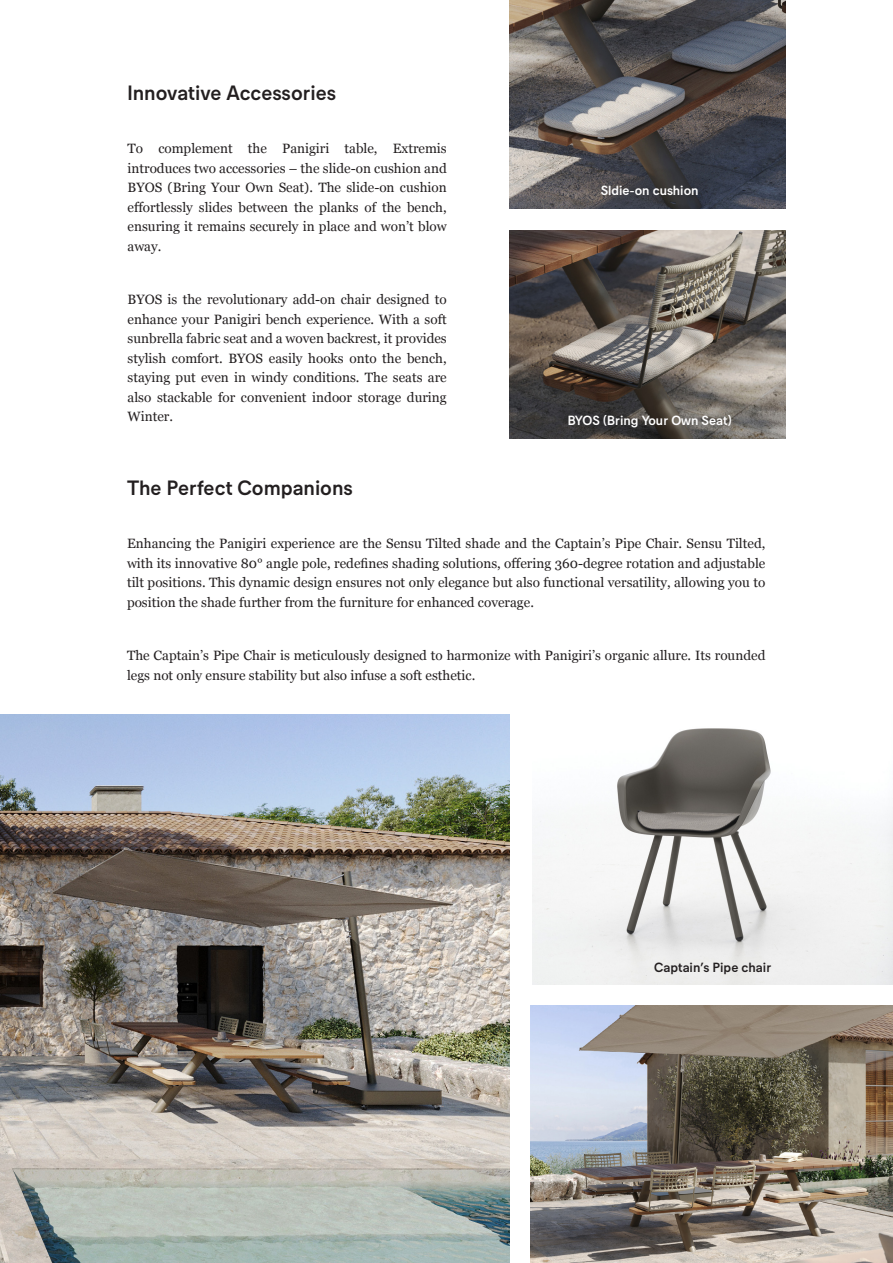
<style>
.page{position:relative;width:893px;height:1263px;background:#fff}
.page>*{position:absolute;margin:0;border:0;box-sizing:border-box;transform-origin:0 0}
.EX_-_Body_title{font:500 21px "Extremis Compakt";color:#231f20}
.EX_-_Body_title-2{font:13.5px/19.5px "Georgia";color:#231f20;text-align:justify}
.EX_-_Body_title-3{font:500 13.5px "Extremis Compakt";color:#fff}
.EX_-_Body_title-4{font:500 13.5px "Extremis Compakt";color:#231f20}
</style>
<div class="page">
<img style="left:509px;top:230px;width:277px;height:208px">
<img style="left:0;top:715px;width:509px;height:548px">
<img style="left:531px;top:1006px;width:362px;height:257px">
<img style="left:532px;top:728px;width:361px;height:256px">
<img style="left:509px;top:0;width:277px;height:208px">
<p class="EX_-_Body_title" style="left:128px;top:80px;width:210px">Innovative Accessories</p>
<p class="EX_-_Body_title-2" style="left:128px;top:138px;width:321px">To complement the Panigiri table, Extremis introduces two accessories – the slide-on cushion and BYOS (Bring Your Own Seat). The slide-on cushion effortlessly slides between the planks of the bench, ensuring it remains securely in place and won’t blow away.</p>
<p class="EX_-_Body_title-2" style="left:128px;top:289px;width:321px">BYOS is the revolutionary add-on chair designed to enhance your Panigiri bench experience. With a soft sunbrella fabric seat and a woven backrest, it provides stylish comfort. BYOS easily hooks onto the bench, staying put even in windy conditions. The seats are also stackable for convenient indoor storage during Winter.</p>
<p class="EX_-_Body_title-3" style="left:601px;top:182px;width:99px">Sldie-on cushion</p>
<p class="EX_-_Body_title-3" style="left:568px;top:412px;width:165px">BYOS (Bring Your Own Seat)</p>
<p class="EX_-_Body_title" style="left:127px;top:475px;width:227px">The Perfect Companions</p>
<p class="EX_-_Body_title-2" style="left:127px;top:533px;width:640px">Enhancing the Panigiri experience are the Sensu Tilted shade and the Captain’s Pipe Chair. Sensu Tilted, with its innovative 80° angle pole, redefines shading solutions, offering 360-degree rotation and adjustable tilt positions. This dynamic design ensures not only elegance but also functional versatility, allowing you to position the shade further from the furniture for enhanced coverage.</p>
<p class="EX_-_Body_title-2" style="left:127px;top:645px;width:640px">The Captain’s Pipe Chair is meticulously designed to harmonize with Panigiri’s organic allure. Its rounded legs not only ensure stability but also infuse a soft esthetic.</p>
<p class="EX_-_Body_title-4" style="left:654px;top:959px;width:119px">Captain’s Pipe chair</p>
</div>
